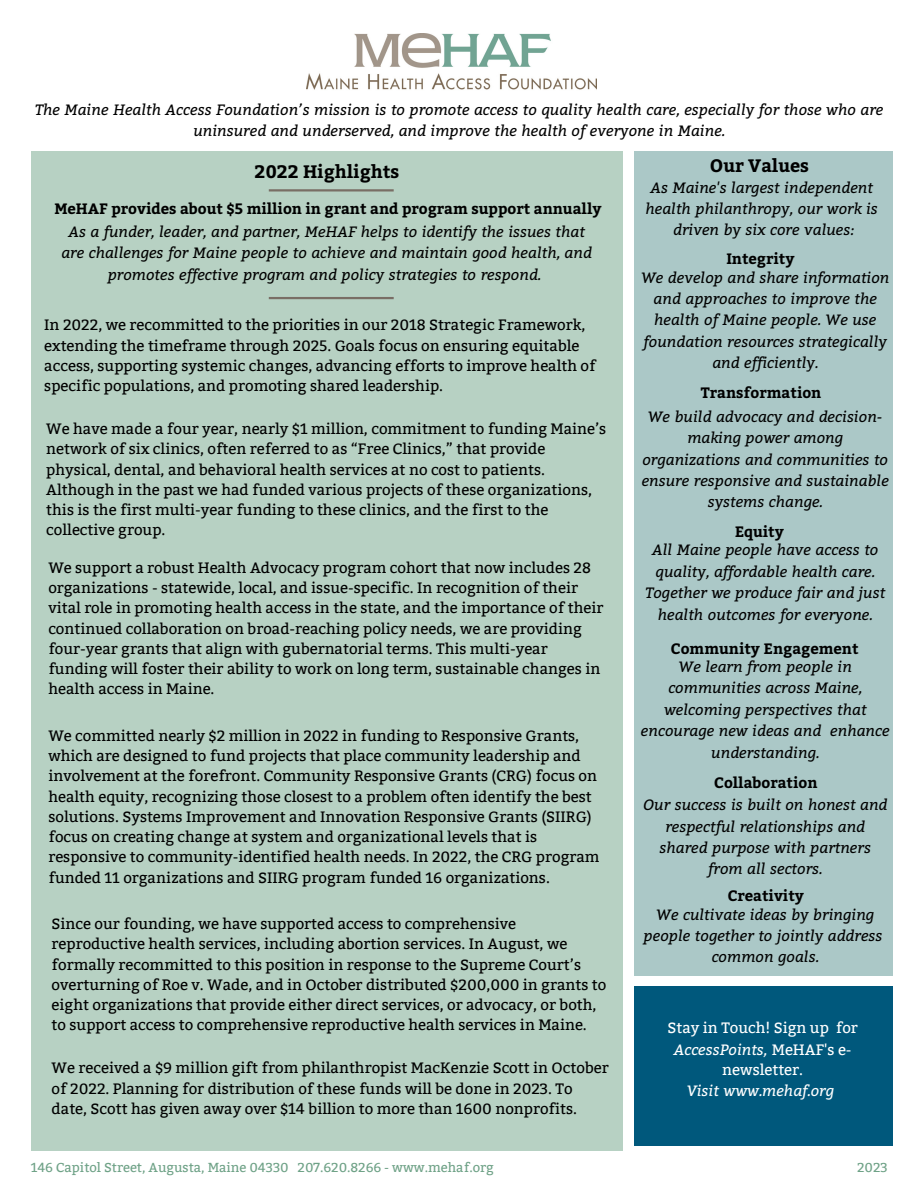
<style>
.page{position:relative;width:918px;height:1188px;background:#fff}
.page>*{position:absolute;margin:0;border:0;box-sizing:border-box;transform-origin:0 0}
.t1{font:700 18px "Bitter";color:#000}
.t2{font:15px/20.2px "Bitter";color:#000}
.t3{font:italic 15px/21.3px "Bitter";color:#000;text-align:center}
.t4{font:700 15px "Bitter";color:#000}
.t5{font:15px/20.9px "Bitter";color:#fff;text-align:center}
.t6{font:italic 15px "Bitter";color:#fff}
.t7{font:13.05px "Bitter";color:#6fa287}
.s1{font-style:italic}
</style>
<div class="page">
<img style="left:354px;top:34px;width:197px;height:34px">
<img style="left:307px;top:73px;width:290px;height:17px">
<div style="left:635px;top:987px;width:258px;height:159px;background:#00587c"></div>
<div style="left:31px;top:151px;width:591px;height:1000px;background:#b7d1c3"></div>
<div style="left:635px;top:151px;width:258px;height:825px;background:#abc8c7"></div>
<hr style="left:269px;top:297px;width:125px;height:2px;background:#796e65">
<hr style="left:269px;top:189px;width:125px;height:3px;background:#796e65">
<p class="t3" style="left:35px;top:98px;width:850px">The Maine Health Access Foundation’s mission is to promote access to quality health care, especially for those who are uninsured and underserved, and improve the health of everyone in Maine.</p>
<p class="t1" style="left:254px;top:159px;width:147px">2022 Highlights</p>
<p class="t4" style="left:54px;top:197px;width:549px">MeHAF provides about $5 million in grant and program support annually</p>
<p class="t3" style="left:61px;top:220px;width:532px">As a funder, leader, and partner, MeHAF helps to identify the issues that are challenges for Maine people to achieve and maintain good health, and promotes effective program and policy strategies to respond.</p>
<p class="t2" style="left:44px;top:315px;width:553px">In 2022, we recommitted to the priorities in our 2018 Strategic Framework, extending the timeframe through 2025. Goals focus on ensuring equitable access, supporting systemic changes, advancing efforts to improve health of specific populations, and promoting shared leadership.</p>
<p class="t2" style="left:46px;top:419px;width:562px">We have made a four year, nearly $1 million, commitment to funding Maine’s network of six clinics, often referred to as “Free Clinics,” that provide physical, dental, and behavioral health services at no cost to patients.<br>Although in the past we had funded various projects of these organizations, this is the first multi-year funding to these clinics, and the first to the collective group.</p>
<p class="t2" style="left:48px;top:558px;width:557px">We support a robust Health Advocacy program cohort that now includes 28 organizations - statewide, local, and issue-specific. In recognition of their vital role in promoting health access in the state, and the importance of their continued collaboration on broad-reaching policy needs, we are providing four-year grants that align with gubernatorial terms. This multi-year funding will foster their ability to work on long term, sustainable changes in health access in Maine.</p>
<p class="t2" style="left:48px;top:726px;width:553px">We committed nearly $2 million in 2022 in funding to Responsive Grants, which are designed to fund projects that place community leadership and involvement at the forefront. Community Responsive Grants (CRG) focus on health equity, recognizing those closest to a problem often identify the best solutions. Systems Improvement and Innovation Responsive Grants (SIIRG) focus on creating change at system and organizational levels that is responsive to community-identified health needs. In 2022, the CRG program funded 11 organizations and SIIRG program funded 16 organizations.</p>
<p class="t2" style="left:52px;top:914px;width:556px">Since our founding, we have supported access to comprehensive reproductive health services, including abortion services. In August, we formally recommitted to this position in response to the Supreme Court’s overturning of Roe v. Wade, and in October distributed $200,000 in grants to eight organizations that provide either direct services, or advocacy, or both, to support access to comprehensive reproductive health services in Maine.</p>
<p class="t2" style="left:52px;top:1058px;width:559px">We received a $9 million gift from philanthropist MacKenzie Scott in October of 2022. Planning for distribution of these funds will be done in 2023. To date, Scott has given away over $14 billion to more than 1600 nonprofits.</p>
<p class="t1" style="left:710px;top:152px;width:101px">Our Values</p>
<p class="t3" style="left:646px;top:176px;width:234px">As Maine's largest independent health philanthropy, our work is driven by six core values:</p>
<p class="t4" style="left:726px;top:248px;width:70px">Integrity</p>
<p class="t3" style="left:641px;top:266px;width:250px">We develop and share information and approaches to improve the health of Maine people. We use foundation resources strategically and efficiently.</p>
<p class="t3" style="left:642px;top:405px;width:249px">We build advocacy and decision&shy;making power among organizations and communities to ensure responsive and sustainable systems change.</p>
<p class="t3" style="left:645px;top:539px;width:241px">All Maine people have access to quality, affordable health care.<br>Together we produce fair and just health outcomes for everyone.</p>
<p class="t3" style="left:641px;top:655px;width:250px">We learn from people in communities across Maine, welcoming perspectives that encourage new ideas and enhance understanding.</p>
<p class="t4" style="left:714px;top:772px;width:105px">Collaboration</p>
<p class="t3" style="left:643px;top:793px;width:246px">Our success is built on honest and respectful relationships and shared purpose with partners from all sectors.</p>
<p class="t4" style="left:728px;top:885px;width:78px">Creativity</p>
<p class="t3" style="left:644px;top:903px;width:240px">We cultivate ideas by bringing people together to jointly address common goals.</p>
<p class="t4" style="left:701px;top:382px;width:122px">Transformation</p>
<p class="t4" style="left:735px;top:521px;width:51px">Equity</p>
<p class="t4" style="left:671px;top:637px;width:189px">Community Engagement</p>
<p class="t5" style="left:667px;top:1018px;width:192px">Stay in Touch! Sign up for<br><span class="s1">AccessPoints,</span> MeHAF's e&shy;newsletter.</p>
<p class="t6" style="left:687px;top:1080px;width:149px">Visit www.mehaf.org</p>
<p class="t7" style="left:31px;top:1159px;width:465px">146 Capitol Street, Augusta, Maine 04330 207.620.8266 - www.mehaf.org</p>
<p class="t7" style="left:857px;top:1159px;width:32px">2023</p>
</div>
